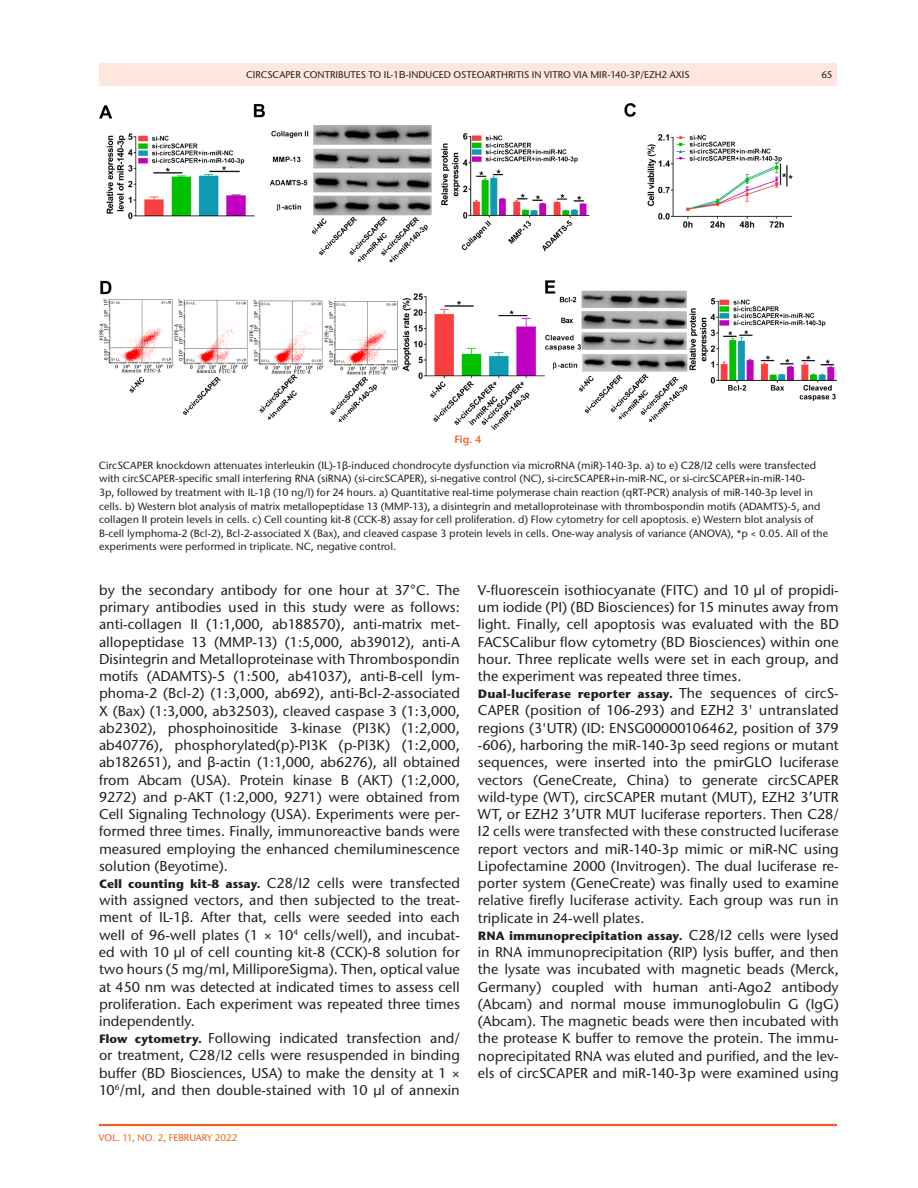
<style>
.page{position:relative;width:918px;height:1188px;background:#fff}
.page>*{position:absolute;margin:0;border:0;box-sizing:border-box;transform-origin:0 0}
.t1{font:500 14.25px/17.2px "Stone Sans ITC Pro";color:#231f20;text-align:justify}
.t2{font:700 12px "Stone Sans ITC Pro";color:#231f20}
.t3{font:500 10.5px/13.5px "Stone Sans ITC Pro";color:#231f20}
.t4{font:600 10.5px "Stone Sans ITC Pro";color:#f15f23}
.t5{font:500 9.75px "Stone Sans ITC Pro";color:#231f20}
.t6{font:500 9.75px "Stone Sans ITC Pro";color:#f15f23}
.s1{font-family:"Arial Unicode MS";font-weight:400}
.s2{font-weight:700;font-size:12px}
.s3{font-weight:500;font-size:14.25px}
</style>
<div class="page">
<hr style="left:99px;top:1124px;width:738px;height:2px;background:#f15f23">
<div style="left:99px;top:63px;width:738px;height:23px;background:#fee7dc"></div>
<img style="left:99px;top:104px;width:738px;height:326px">
<p class="t5" style="left:246px;top:68px;width:445px">CIRCSCAPER CONTRIBUTES TO IL-1<span class="s1">Β</span>-INDUCED OSTEOARTHRITIS IN VITRO VIA MIR-140-3P/EZH2 AXIS</p>
<p class="t5" style="left:821px;top:68px;width:13px">65</p>
<p class="t4" style="left:454px;top:433px;width:29px">Fig. 4</p>
<p class="t3" style="left:99px;top:459px;width:731px">CircSCAPER knockdown attenuates interleukin (IL)-1<span class="s1">β</span>-induced chondrocyte dysfunction via microRNA (miR)-140-3p. a) to e) C28/I2 cells were transfected with circSCAPER-specific small interfering RNA (siRNA) (si-circSCAPER), si-negative control (NC), si-circSCAPER+in-miR-NC, or si-circSCAPER+in-miR-140-<br>3p, followed by treatment with IL-1<span class="s1">β</span> (10 ng/l) for 24 hours. a) Quantitative real-time polymerase chain reaction (qRT-PCR) analysis of miR-140-3p level in cells. b) Western blot analysis of matrix metallopeptidase 13 (MMP-13), a disintegrin and metalloproteinase with thrombospondin motifs (ADAMTS)-5, and collagen II protein levels in cells. c) Cell counting kit-8 (CCK-8) assay for cell proliferation. d) Flow cytometry for cell apoptosis. e) Western blot analysis of B-cell lymphoma-2 (Bcl-2), Bcl-2-associated X (Bax), and cleaved caspase 3 protein levels in cells. One-way analysis of variance (ANOVA), *p &lt; 0.05. All of the experiments were performed in triplicate. NC, negative control.</p>
<p class="t1" style="left:99px;top:581px;width:362px;text-align:left">by the secondary antibody for one hour at 37°C. The primary antibodies used in this study were as follows: anti-collagen II (1:1,000, ab188570), anti-matrix met&shy;allopeptidase 13 (MMP-13) (1:5,000, ab39012), anti-A Disintegrin and Metalloproteinase with Thrombospondin motifs (ADAMTS)-5 (1:500, ab41037), anti-B-cell lym&shy;phoma-2 (Bcl-2) (1:3,000, ab692), anti-Bcl-2-associated X (Bax) (1:3,000, ab32503), cleaved caspase 3 (1:3,000, ab2302), phosphoinositide 3-kinase (PI3K) (1:2,000, ab40776), phosphorylated(p)-PI3K (p-PI3K) (1:2,000, ab182651), and <span class="s1">β</span>-actin (1:1,000, ab6276), all obtained from Abcam (USA). Protein kinase B (AKT) (1:2,000, 9272) and p-AKT (1:2,000, 9271) were obtained from Cell Signaling Technology (USA). Experiments were per&shy;formed three times. Finally, immunoreactive bands were measured employing the enhanced chemiluminescence solution (Beyotime).<br><span class="s2">Cell counting kit-8 assay.</span> C28/I2 cells were transfected with assigned vectors, and then subjected to the treat&shy;ment of IL-1<span class="s1">β</span>. After that, cells were seeded into each well of 96-well plates (1 × 10<sup>4</sup> cells/well), and incubat&shy;ed with 10 µl of cell counting kit-8 (CCK)-8 solution for two hours (5 mg/ml, MilliporeSigma). Then, optical value at 450 nm was detected at indicated times to assess cell proliferation. Each experiment was repeated three times independently.<br><span class="s2">Flow cytometry.</span> Following indicated transfection and/ or treatment, C28/I2 cells were resuspended in binding buffer (BD Biosciences, USA) to make the density at 1 × 10<sup>6</sup>/ml, and then double-stained with 10 μl of annexin</p>
<p class="t1" style="left:478px;top:581px;width:362px">V-fluorescein isothiocyanate (FITC) and 10 μl of propidi&shy;um iodide (PI) (BD Biosciences) for 15 minutes away from light. Finally, cell apoptosis was evaluated with the BD FACSCalibur flow cytometry (BD Biosciences) within one hour. Three replicate wells were set in each group, and the experiment was repeated three times.</p>
<p class="t2" style="left:478px;top:686px;width:362px">Dual-luciferase reporter assay. <span class="s3">The sequences of circS-</span></p>
<p class="t1" style="left:478px;top:702px;width:362px">CAPER (position of 106-293) and EZH2 3' untranslated regions (3'UTR) (ID: ENSG00000106462, position of 379 -606), harboring the miR-140-3p seed regions or mutant sequences, were inserted into the pmirGLO luciferase vectors (GeneCreate, China) to generate circSCAPER wild-type (WT), circSCAPER mutant (MUT), EZH2 3’UTR WT, or EZH2 3’UTR MUT luciferase reporters. Then C28/ I2 cells were transfected with these constructed luciferase report vectors and miR-140-3p mimic or miR-NC using Lipofectamine 2000 (Invitrogen). The dual luciferase re&shy;porter system (GeneCreate) was finally used to examine relative firefly luciferase activity. Each group was run in triplicate in 24-well plates.</p>
<p class="t2" style="left:478px;top:928px;width:362px">RNA immunoprecipitation assay. <span class="s3">C28/I2 cells were lysed</span></p>
<p class="t1" style="left:478px;top:943px;width:362px">in RNA immunoprecipitation (RIP) lysis buffer, and then the lysate was incubated with magnetic beads (Merck, Germany) coupled with human anti-Ago2 antibody (Abcam) and normal mouse immunoglobulin G (IgG) (Abcam). The magnetic beads were then incubated with the protease K buffer to remove the protein. The immu&shy;noprecipitated RNA was eluted and purified, and the lev&shy;els of circSCAPER and miR-140-3p were examined using</p>
<p class="t6" style="left:99px;top:1132px;width:140px">VOL. 11, NO. 2, FEBRUARY 2022</p>
</div>
